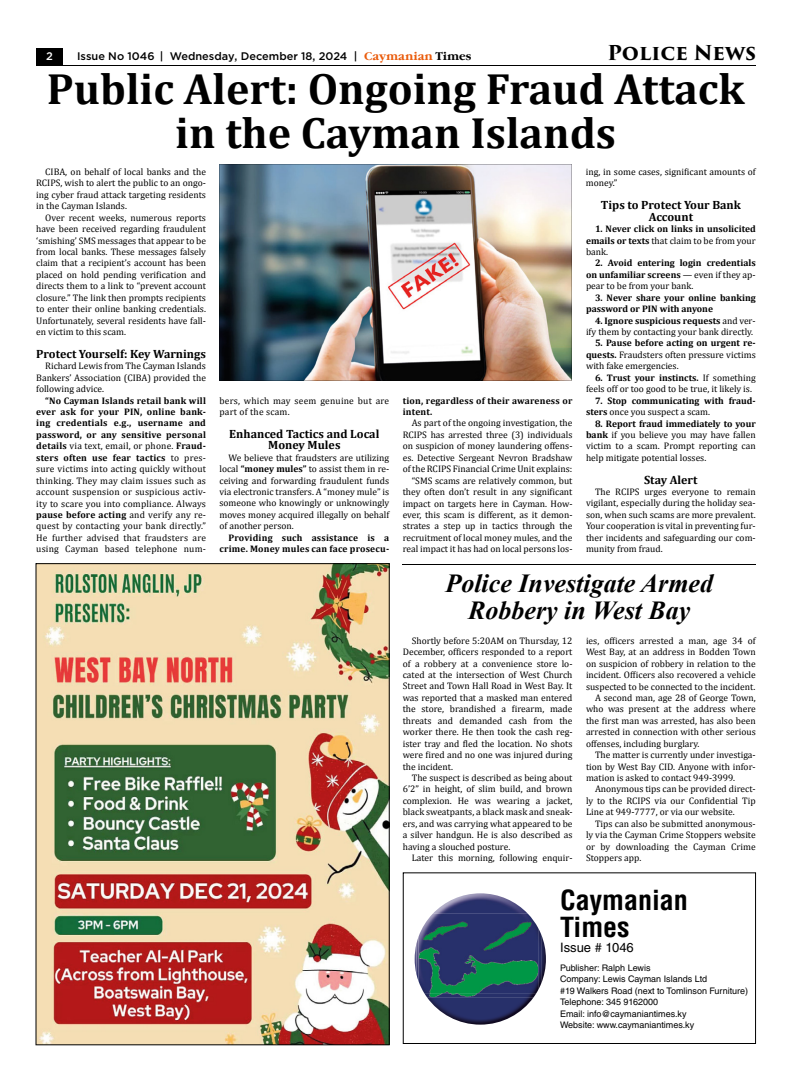
<style>
.page{position:relative;width:792px;height:1080px;background:#fff}
.page>*{position:absolute;margin:0;border:0;box-sizing:border-box;transform-origin:0 0}
.t1{font:700 44px/44px "Cambria";color:#000;text-align:center}
.t2{font:700 condensed 27px/27px "Helvetica LT Std";color:#000;scale:1.04 1}
.t3{font:italic 700 26px/27px "Times New Roman";color:#000;text-align:center}
.t4{font:700 20px "Trajan Pro 3";color:#000}
.t5{font:13px "Helvetica LT Std";color:#000}
.t6{font:700 12px/11.4px "Cambria";color:#000;text-align:center}
.t7{font:500 11px "Gotham";color:#000}
.t8{font:500 11px "Gotham";color:#fff}
.t9{font:9.5px/11.4px "Cambria";color:#000;text-align:justify}
.t10{font:700 9.5px/11.4px "Cambria";color:#000;text-align:justify}
.t11{font:700 9.5px/11.4px "Cambria";letter-spacing:.02em;color:#000;text-align:right}
.t12{font:9.5px/11.4px "Cambria";letter-spacing:.02em;color:#000}
.t13{font:9px/11.5px "Helvetica LT Std";color:#000}
.s1{font-family:"Garamond C";font-weight:700;color:#ea5b0b}
.s2{font-family:"Garamond C";font-weight:700}
.s3{font-weight:700}
.s4{font-weight:400}
</style>
<div class="page">
<hr style="left:403px;top:564px;width:353px;height:1px;background:#000">
<svg style="left:403px;top:872px;width:353px;height:172px"></svg>
<img style="left:414px;top:893px;width:127px;height:100px">
<img style="left:415px;top:944px;width:1px;height:30px">
<img style="left:416px;top:914px;width:130px;height:112px">
<img style="left:427px;top:934px;width:119px;height:91px">
<img style="left:416px;top:928px;width:125px;height:62px">
<img style="left:419px;top:892px;width:119px;height:22px">
<img style="left:433px;top:893px;width:95px;height:21px">
<img style="left:424px;top:993px;width:112px;height:4px">
<img style="left:419px;top:914px;width:119px;height:79px">
<img style="left:219px;top:164px;width:353px;height:217px">
<img style="left:36px;top:563px;width:354px;height:482px">
<div style="left:36px;top:48px;width:27px;height:18px;background:#000"></div>
<hr style="left:36px;top:65px;width:720px;height:1px;background:#000">
<p class="t8" style="left:46px;top:49px;width:8px">2</p>
<p class="t7" style="left:77px;top:49px;width:396px">Issue No 1046 | Wednesday, December 18, 2024 | <span class="s1">Caymanian</span> <span class="s2">Times</span></p>
<h3 class="t4" style="left:607px;top:38px;width:150px">Police News</h3>
<h1 class="t1" style="left:47px;top:66px;width:699px">Public Alert: Ongoing Fraud Attack in the Cayman Islands</h1>
<p class="t9" style="left:36px;top:166px;width:171px;text-indent:9px">CIBA, on behalf of local banks and the RCIPS, wish to alert the public to an ongo&shy;ing cyber fraud attack targeting residents in the Cayman Islands.</p>
<p class="t9" style="left:36px;top:212px;width:171px;text-indent:9px">Over recent weeks, numerous reports have been received regarding fraudulent ‘smishing’ SMS messages that appear to be from local banks. These messages falsely claim that a recipient’s account has been placed on hold pending verification and directs them to a link to “prevent account closure.” The link then prompts recipients to enter their online banking credentials.<br>Unfortunately, several residents have fall&shy;en victim to this scam.</p>
<p class="t6" style="left:36px;top:348px;width:171px">Protect Yourself: Key Warnings</p>
<p class="t9" style="left:36px;top:360px;width:171px;text-indent:9px">Richard Lewis from The Cayman Islands Bankers’ Association (CIBA) provided the following advice.</p>
<p class="t9" style="left:36px;top:395px;width:171px;text-indent:9px"><span class="s3">“No Cayman Islands retail bank will ever ask for your PIN, online bank&shy;ing credentials e.g., username and password, or any sensitive personal details</span> via text, email, or phone. <span class="s3">Fraud&shy;sters often use fear tactics</span> to pres&shy;sure victims into acting quickly without thinking. They may claim issues such as account suspension or suspicious activ&shy;ity to scare you into compliance. Always <span class="s3">pause before acting</span> and verify any re&shy;quest by contacting your bank directly.” He further advised that fraudsters are using Cayman based telephone num-</p>
<p class="t12" style="left:219px;top:395px;width:171px">bers, which may seem genuine but are part of the scam.</p>
<p class="t9" style="left:586px;top:166px;width:171px">ing, in some cases, significant amounts of money.”</p>
<p class="t6" style="left:601px;top:199px;width:142px">Tips to Protect Your Bank<br>Account</p>
<p class="t10" style="left:586px;top:223px;width:171px;text-indent:9px">1. Never click on links in unsolicited emails or texts <span class="s4">that claim to be from your bank.</span></p>
<p class="t10" style="left:586px;top:257px;width:171px;text-indent:9px">2. Avoid entering login credentials on unfamiliar screens <span class="s4">— even if they ap&shy;pear to be from your bank.</span></p>
<p class="t10" style="left:586px;top:291px;width:171px;text-indent:9px">3. Never share your online banking password or PIN with anyone</p>
<p class="t9" style="left:586px;top:315px;width:171px;text-align:right"><span class="s3">4. Ignore suspicious requests</span> and ver&shy;ify them by contacting your bank directly.</p>
<p class="t9" style="left:586px;top:337px;width:171px;text-indent:9px"><span class="s3">5. Pause before acting on urgent re&shy;quests.</span> Fraudsters often pressure victims with fake emergencies.</p>
<p class="t9" style="left:586px;top:372px;width:171px;text-indent:9px"><span class="s3">6. Trust your instincts.</span> If something feels off or too good to be true, it likely is.</p>
<p class="t10" style="left:586px;top:394px;width:171px;text-indent:9px">7. Stop communicating with fraud&shy;sters <span class="s4">once you suspect a scam.</span></p>
<p class="t9" style="left:586px;top:418px;width:171px;text-indent:9px"><span class="s3">8. Report fraud immediately to your bank</span> if you believe you may have fallen victim to a scam. Prompt reporting can help mitigate potential losses.</p>
<p class="t6" style="left:644px;top:473px;width:55px">Stay Alert</p>
<p class="t9" style="left:586px;top:486px;width:171px;text-indent:9px">The RCIPS urges everyone to remain vigilant, especially during the holiday sea&shy;son, when such scams are more prevalent.<br>Your cooperation is vital in preventing fur&shy;ther incidents and safeguarding our com&shy;munity from fraud.</p>
<p class="t11" style="left:403px;top:394px;width:171px;text-align:left">tion, regardless of their awareness or intent.</p>
<p class="t9" style="left:403px;top:418px;width:171px;text-align:right">As part of the ongoing investigation, the RCIPS has arrested three (3) individuals on suspicion of money laundering offens&shy;es. Detective Sergeant Nevron Bradshaw of the RCIPS Financial Crime Unit explains: “SMS scams are relatively common, but they often don’t result in any significant impact on targets here in Cayman. How&shy;ever, this scam is different, as it demon&shy;strates a step up in tactics through the recruitment of local money mules, and the real impact it has had on local persons los-</p>
<p class="t6" style="left:229px;top:428px;width:152px">Enhanced Tactics and Local<br>Money Mules</p>
<p class="t9" style="left:220px;top:452px;width:171px;text-indent:9px">We believe that fraudsters are utilizing local <span class="s3">“money mules”</span> to assist them in re&shy;ceiving and forwarding fraudulent funds via electronic transfers. A “money mule” is someone who knowingly or unknowingly moves money acquired illegally on behalf of another person.</p>
<p class="t11" style="left:220px;top:532px;width:171px">Providing such assistance is a crime. Money mules can face prosecu-</p>
<h3 class="t3" style="left:446px;top:569px;width:269px">Police Investigate Armed<br>Robbery in West Bay</h3>
<p class="t9" style="left:403px;top:635px;width:171px;text-indent:9px">Shortly before 5:20AM on Thursday, 12<br>December, officers responded to a report of a robbery at a convenience store lo&shy;cated at the intersection of West Church Street and Town Hall Road in West Bay. It was reported that a masked man entered the store, brandished a firearm, made threats and demanded cash from the worker there. He then took the cash reg&shy;ister tray and fled the location. No shots were fired and no one was injured during the incident.</p>
<p class="t9" style="left:403px;top:772px;width:171px;text-indent:9px">The suspect is described as being about 6’2” in height, of slim build, and brown complexion. He was wearing a jacket, black sweatpants, a black mask and sneak&shy;ers, and was carrying what appeared to be a silver handgun. He is also described as having a slouched posture.</p>
<p class="t9" style="left:412px;top:852px;width:162px">Later this morning, following enquir-</p>
<p class="t9" style="left:586px;top:635px;width:171px">ies, officers arrested a man, age 34 of</p>
<p class="t9" style="left:586px;top:646px;width:171px">West Bay, at an address in Bodden Town</p>
<p class="t9" style="left:586px;top:658px;width:171px">on suspicion of robbery in relation to the</p>
<p class="t9" style="left:586px;top:669px;width:171px">incident. Officers also recovered a vehicle</p>
<p class="t9" style="left:586px;top:681px;width:171px">suspected to be connected to the incident.</p>
<p class="t9" style="left:595px;top:692px;width:162px">A second man, age 28 of George Town,</p>
<p class="t9" style="left:586px;top:703px;width:171px">who was present at the address where</p>
<p class="t9" style="left:586px;top:715px;width:171px">the first man was arrested, has also been</p>
<p class="t9" style="left:586px;top:726px;width:171px">arrested in connection with other serious</p>
<p class="t9" style="left:586px;top:738px;width:115px">offenses, including burglary.</p>
<p class="t9" style="left:595px;top:749px;width:162px">The matter is currently under investiga-</p>
<p class="t9" style="left:586px;top:761px;width:171px">tion by West Bay CID. Anyone with infor-</p>
<p class="t9" style="left:586px;top:772px;width:151px">mation is asked to contact 949-3999.</p>
<p class="t9" style="left:595px;top:784px;width:162px">Anonymous tips can be provided direct-</p>
<p class="t9" style="left:586px;top:795px;width:171px">ly to the RCIPS via our Confidential Tip</p>
<p class="t9" style="left:586px;top:806px;width:150px">Line at 949-7777, or via our website.</p>
<p class="t9" style="left:595px;top:818px;width:162px">Tips can also be submitted anonymous-</p>
<p class="t9" style="left:586px;top:829px;width:171px">ly via the Cayman Crime Stoppers website</p>
<p class="t9" style="left:586px;top:841px;width:171px">or by downloading the Cayman Crime</p>
<p class="t9" style="left:586px;top:852px;width:57px">Stoppers app.</p>
<h2 class="t2" style="left:560px;top:887px;width:125px">Caymanian<br>Times</h2>
<h3 class="t5" style="left:560px;top:940px;width:75px">Issue # 1046</h3>
<p class="t13" style="left:560px;top:962px;width:190px">Publisher: Ralph Lewis<br>Company: Lewis Cayman Islands Ltd<br>#19 Walkers Road (next to Tomlinson Furniture)<br>Telephone: 345 9162000<br>Email: info@caymaniantimes.ky<br>Website: www.caymaniantimes.ky</p>
</div>
